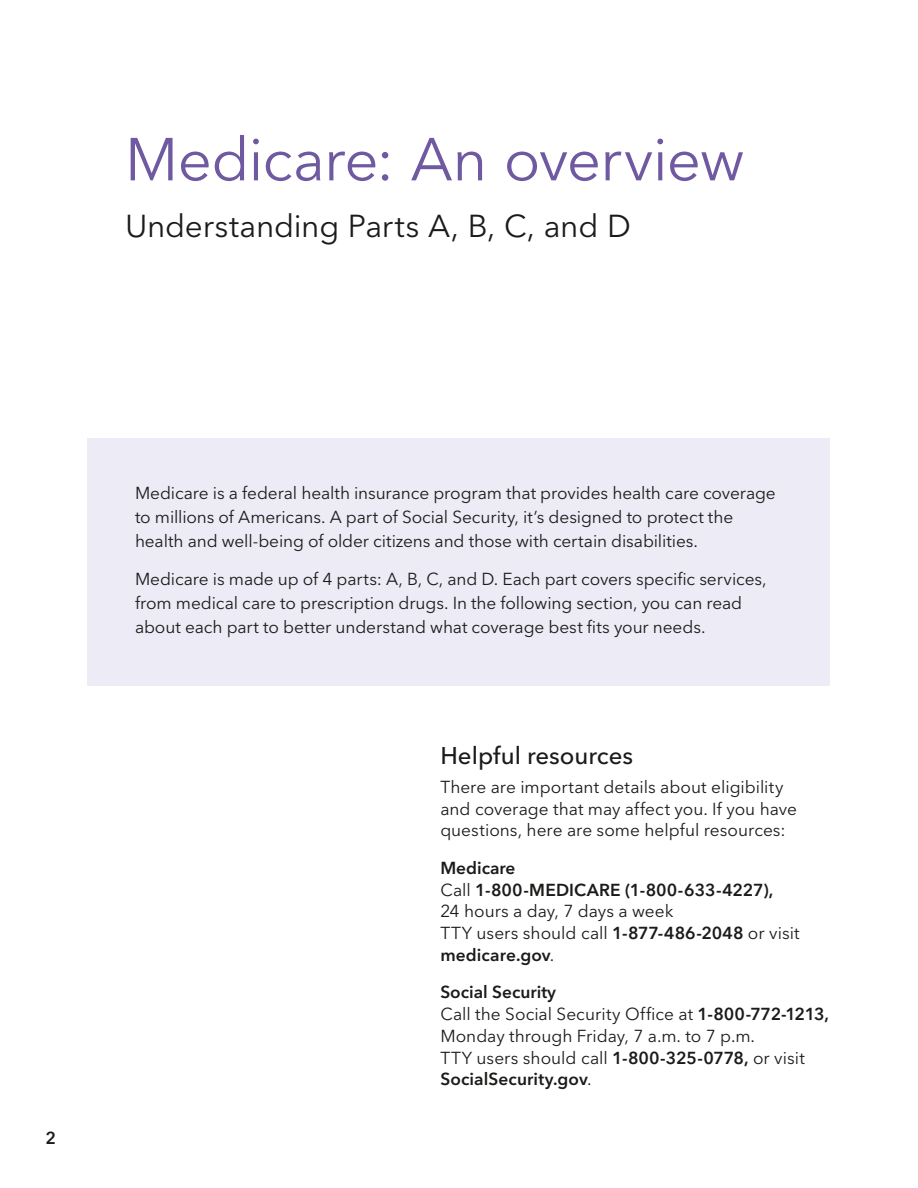
<style>
.page{position:relative;width:918px;height:1188px;background:#fff}
.page>*{position:absolute;margin:0;border:0;box-sizing:border-box;transform-origin:0 0}
.t1{font:60px "Avenir Next LT Pro";letter-spacing:-.015em;color:#6f59a0}
.t2{font:31.5px "Avenir Next LT Pro";letter-spacing:-.01em;color:#1c1b1a}
.Subheads{font:500 24px "Avenir Next LT Pro";color:#1c1b1a}
.body_copy_INTRO{font:17.25px/24px "Avenir Next LT Pro";letter-spacing:-.005em;color:#1c1b1a}
.body_copy{font:17.25px/21.8px "Avenir Next LT Pro";color:#1c1b1a}
.body_copy-2{font:600 17.25px/21.8px "Avenir Next LT Pro";letter-spacing:.005em;color:#1c1b1a}
.Bold_Body_copy{font:600 17.25px "Avenir Next LT Pro";color:#1c1b1a}
.s1{font-weight:400}
.s2{font-weight:600}
</style>
<div class="page">
<div style="left:88px;top:439px;width:742px;height:247px;background:#ecebf6"></div>
<p class="t1" style="left:125px;top:124px;width:621px">Medicare: An overview</p>
<p class="t2" style="left:125px;top:208px;width:507px">Understanding Parts A, B, C, and D</p>
<p class="body_copy-2" style="left:46px;top:1127px;width:12px">2</p>
<p class="body_copy_INTRO" style="left:135px;top:481px;width:642px">Medicare is a federal health insurance program that provides health care coverage to millions of Americans. A part of Social Security, it’s designed to protect the health and well-being of older citizens and those with certain disabilities.</p>
<p class="body_copy_INTRO" style="left:135px;top:567px;width:633px">Medicare is made up of 4 parts: A, B, C, and D. Each part covers specific services, from medical care to prescription drugs. In the following section, you can read about each part to better understand what coverage best fits your needs.</p>
<p class="Subheads" style="left:440px;top:742px;width:194px">Helpful resources</p>
<p class="body_copy" style="left:440px;top:776px;width:358px">There are important details about eligibility and coverage that may affect you. If you have questions, here are some helpful resources:</p>
<p class="Bold_Body_copy" style="left:440px;top:857px;width:77px">Medicare</p>
<p class="body_copy-2" style="left:440px;top:879px;width:335px"><span class="s1">Call</span> 1-800-MEDICARE (1-800-633-4227),<br><span class="s1">24 hours a day, 7 days a week</span></p>
<p class="body_copy" style="left:440px;top:922px;width:361px">TTY users should call <span class="s2">1-877-486-2048</span> or visit <span class="s2">medicare.gov</span>.</p>
<p class="Bold_Body_copy" style="left:440px;top:982px;width:117px">Social Security</p>
<p class="body_copy" style="left:440px;top:1003px;width:390px">Call the Social Security Office at <span class="s2">1-800-772-1213, </span>Monday through Friday, 7 a.m. to 7 p.m.<br>TTY users should call <span class="s2">1-800-325-0778,</span> or visit <span class="s2">SocialSecurity.gov</span>.</p>
</div>
